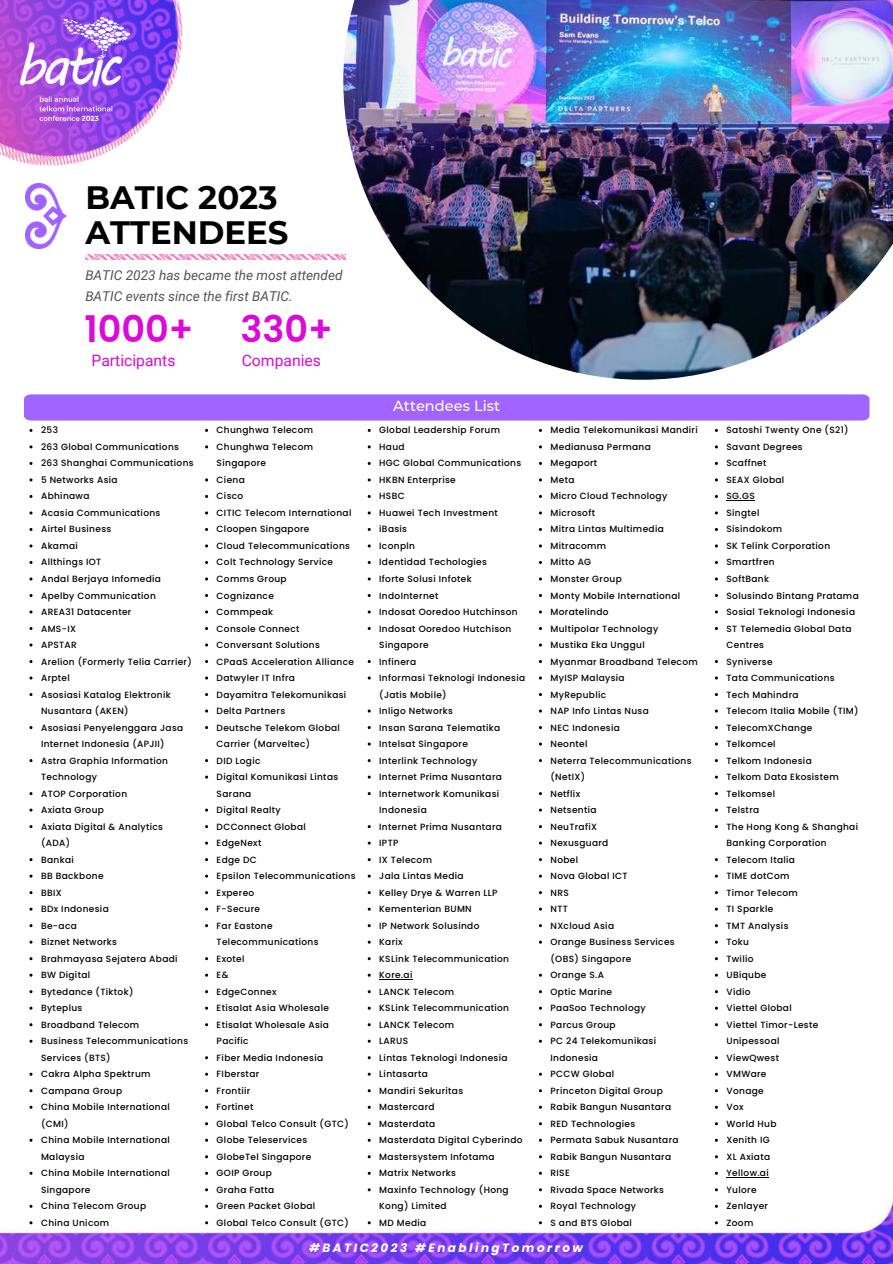
<style>
.page{position:relative;width:893px;height:1264px;background:#fff}
.page>*{position:absolute;margin:0;border:0;box-sizing:border-box;transform-origin:0 0}
.t1{font:600 36.75px "Poppins";color:#db0ad8}
.t2{font:700 32.25px/34.7px "Montserrat";color:#000}
.t3{font:15.75px "Roboto";color:#db0ad8}
.t4{font:500 14.55px "Montserrat";color:#fff}
.t5{font:italic 13.5px/21px "Roboto";color:#535353}
.t6{font:italic 700 12px "Poppins";letter-spacing:.205em;color:#fff}
.t7{font:500 9px/16.5px "Poppins";letter-spacing:.04em;color:#000}
</style>
<div class="page">
<img style="left:0;top:1174px;width:892px;height:89px">
<img style="left:0;top:0;width:183px;height:195px">
<img style="left:16px;top:11px;width:119px;height:119px">
<img style="left:343px;top:0;width:549px;height:380px">
<img style="left:86px;top:255px;width:259px;height:4px">
<img style="left:26px;top:183px;width:40px;height:65px">
<div style="left:24px;top:394px;width:845px;height:26px;background:#a164ff"></div>
<hr style="left:379px;top:978px;width:34px;height:1px;background:#000">
<svg style="left:726px;top:500px;width:29px;height:1px"></svg>
<hr style="left:726px;top:1176px;width:43px;height:1px;background:#000">
<h2 class="t2" style="left:85px;top:180px;width:205px">BATIC 2023<br>ATTENDEES</h2>
<h3 class="t5" style="left:85px;top:265px;width:259px">BATIC 2023 has became the most attended<br>BATIC events since the first BATIC.</h3>
<h1 class="t1" style="left:84px;top:303px;width:111px">1000+</h1>
<h1 class="t1" style="left:240px;top:303px;width:94px">330+</h1>
<h3 class="t3" style="left:91px;top:352px;width:85px">Participants</h3>
<h3 class="t3" style="left:242px;top:352px;width:81px">Companies</h3>
<h3 class="t4" style="left:393px;top:397px;width:108px">Attendees List</h3>
<p class="t7" style="left:41px;top:422px;width:154px">253<br>263 Global Communications<br>263 Shanghai Communications<br>5 Networks Asia<br>Abhinawa<br>Acasia Communications<br>Airtel Business<br>Akamai<br>Allthings IOT<br>Andal Berjaya Infomedia<br>Apelby Communication<br>AREA31 Datacenter<br>AMS-IX<br>APSTAR<br>Arelion (Formerly Telia Carrier)<br>Arptel<br>Asosiasi Katalog Elektronik<br>Nusantara (AKEN)<br>Asosiasi Penyelenggara Jasa<br>Internet Indonesia (APJII)<br>Astra Graphia Information<br>Technology<br>ATOP Corporation<br>Axiata Group<br>Axiata Digital &amp; Analytics (ADA)<br>Bankai<br>BB Backbone<br>BBIX<br>BDx Indonesia<br>Be-aca<br>Biznet Networks<br>Brahmayasa Sejatera Abadi<br>BW Digital<br>Bytedance (Tiktok)<br>Byteplus<br>Broadband Telecom<br>Business Telecommunications<br>Services (BTS)<br>Cakra Alpha Spektrum<br>Campana Group<br>China Mobile International (CMI)<br>China Mobile International<br>Malaysia<br>China Mobile International<br>Singapore<br>China Telecom Group<br>China Unicom</p>
<p class="t7" style="left:217px;top:422px;width:140px">Chunghwa Telecom<br>Chunghwa Telecom<br>Singapore<br>Ciena<br>Cisco<br>CITIC Telecom International<br>Cloopen Singapore<br>Cloud Telecommunications<br>Colt Technology Service<br>Comms Group<br>Cognizance<br>Commpeak<br>Console Connect<br>Conversant Solutions<br>CPaaS Acceleration Alliance<br>Datwyler IT Infra<br>Dayamitra Telekomunikasi<br>Delta Partners<br>Deutsche Telekom Global<br>Carrier (Marveltec)<br>DID Logic<br>Digital Komunikasi Lintas<br>Sarana<br>Digital Realty<br>DCConnect Global<br>EdgeNext<br>Edge DC<br>Epsilon Telecommunications<br>Expereo<br>F-Secure<br>Far Eastone<br>Telecommunications<br>Exotel<br>E&amp;<br>EdgeConnex<br>Etisalat Asia Wholesale<br>Etisalat Wholesale Asia<br>Pacific<br>Fiber Media Indonesia<br>FIberstar<br>Frontiir<br>Fortinet<br>Global Telco Consult (GTC)<br>Globe Teleservices<br>GlobeTel Singapore<br>GOIP Group<br>Graha Fatta<br>Green Packet Global<br>Global Telco Consult (GTC)</p>
<p class="t7" style="left:379px;top:422px;width:147px">Global Leadership Forum<br>Haud<br>HGC Global Communications<br>HKBN Enterprise<br>HSBC<br>Huawei Tech Investment iBasis<br>Iconpln<br>Identidad Techologies<br>Iforte Solusi Infotek<br>IndoInternet<br>Indosat Ooredoo Hutchinson<br>Indosat Ooredoo Hutchison<br>Singapore<br>Infinera<br>Informasi Teknologi Indonesia (Jatis Mobile)<br>Inligo Networks<br>Insan Sarana Telematika<br>Intelsat Singapore<br>Interlink Technology<br>Internet Prima Nusantara<br>Internetwork Komunikasi<br>Indonesia<br>Internet Prima Nusantara<br>IPTP<br>IX Telecom<br>Jala Lintas Media<br>Kelley Drye &amp; Warren LLP<br>Kementerian BUMN<br>IP Network Solusindo<br>Karix<br>KSLink Telecommunication<br>Kore.ai<br>LANCK Telecom<br>KSLink Telecommunication<br>LANCK Telecom<br>LARUS<br>Lintas Teknologi Indonesia<br>Lintasarta<br>Mandiri Sekuritas<br>Mastercard<br>Masterdata<br>Masterdata Digital Cyberindo<br>Mastersystem Infotama<br>Matrix Networks<br>Maxinfo Technology (Hong<br>Kong) Limited<br>MD Media</p>
<p class="t7" style="left:550px;top:422px;width:149px">Media Telekomunikasi Mandiri<br>Medianusa Permana<br>Megaport<br>Meta<br>Micro Cloud Technology<br>Microsoft<br>Mitra Lintas Multimedia<br>Mitracomm<br>Mitto AG<br>Monster Group<br>Monty Mobile International<br>Moratelindo<br>Multipolar Technology<br>Mustika Eka Unggul<br>Myanmar Broadband Telecom<br>MyISP Malaysia<br>MyRepublic<br>NAP Info Lintas Nusa<br>NEC Indonesia<br>Neontel<br>Neterra Telecommunications (NetIX)<br>Netflix<br>Netsentia<br>NeuTrafiX<br>Nexusguard<br>Nobel<br>Nova Global ICT<br>NRS<br>NTT<br>NXcloud Asia<br>Orange Business Services (OBS) Singapore<br>Orange S.A<br>Optic Marine<br>PaaSoo Technology<br>Parcus Group<br>PC 24 Telekomunikasi<br>Indonesia<br>PCCW Global<br>Princeton Digital Group<br>Rabik Bangun Nusantara<br>RED Technologies<br>Permata Sabuk Nusantara<br>Rabik Bangun Nusantara<br>RISE<br>Rivada Space Networks<br>Royal Technology<br>S and BTS Global</p>
<p class="t7" style="left:726px;top:422px;width:134px">Satoshi Twenty One (S21)<br>Savant Degrees<br>Scaffnet<br>SEAX Global<br>SG.GS<br>Singtel<br>Sisindokom<br>SK Telink Corporation<br>Smartfren<br>SoftBank<br>Solusindo Bintang Pratama<br>Sosial Teknologi Indonesia<br>ST Telemedia Global Data<br>Centres<br>Syniverse<br>Tata Communications<br>Tech Mahindra<br>Telecom Italia Mobile (TIM)<br>TelecomXChange<br>Telkomcel<br>Telkom Indonesia<br>Telkom Data Ekosistem<br>Telkomsel<br>Telstra<br>The Hong Kong &amp; Shanghai<br>Banking Corporation<br>Telecom Italia<br>TIME dotCom<br>Timor Telecom<br>TI Sparkle<br>TMT Analysis<br>Toku<br>Twilio<br>UBiqube<br>Vidio<br>Viettel Global<br>Viettel Timor-Leste<br>Unipessoal<br>ViewQwest<br>VMWare<br>Vonage<br>Vox<br>World Hub<br>Xenith IG<br>XL Axiata<br>Yellow.ai<br>Yulore<br>Zenlayer<br>Zoom</p>
<h3 class="t6" style="left:309px;top:1239px;width:275px">#BATIC2023 #EnablingTomorrow</h3>
</div>
